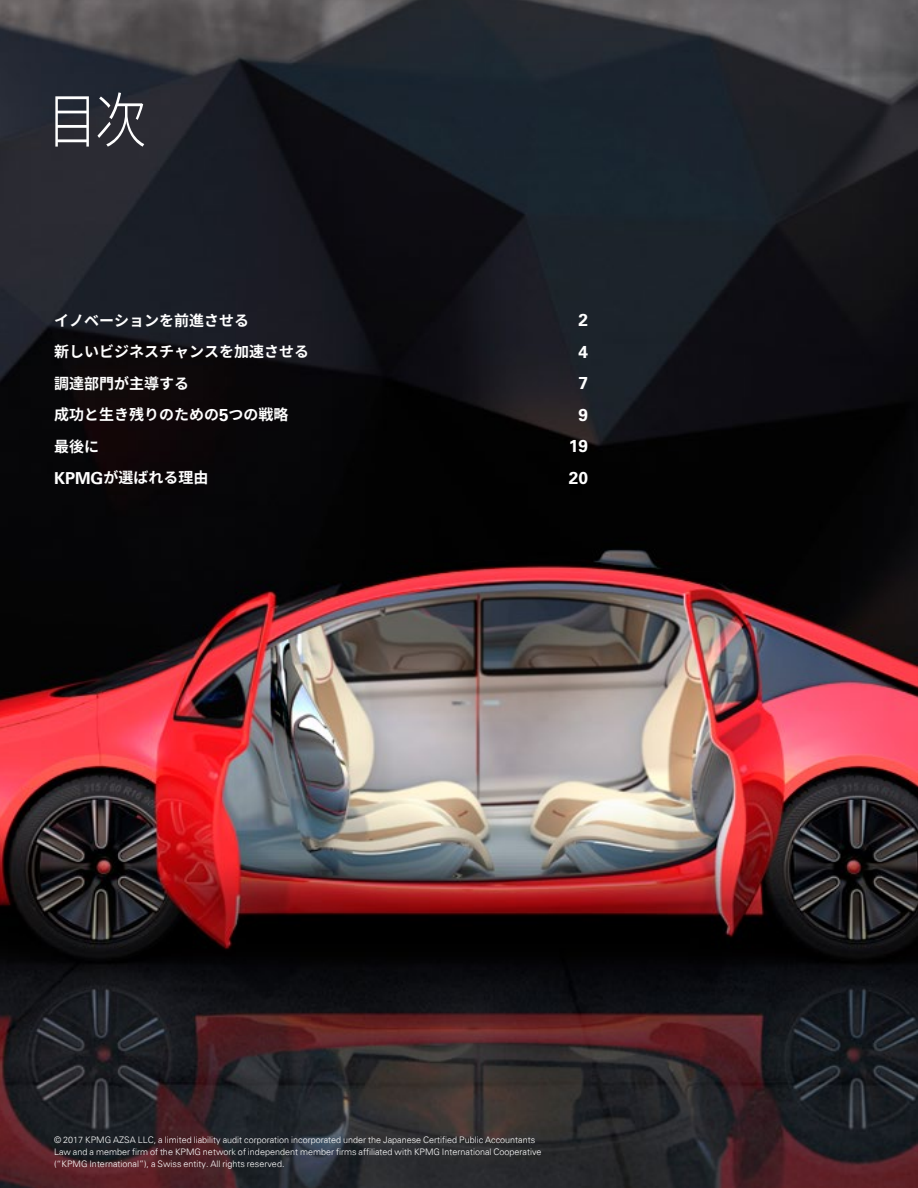
<style>
.page{position:relative;width:918px;height:1188px;background:#fff}
.page>*{position:absolute;margin:0;border:0;box-sizing:border-box;transform-origin:0 0}
.t1{font:300 60px "Noto Sans CJ Kjp";color:#fff;scale:.85 1}
.t2{font:700 17.25px "Univers LT Std";color:#fff}
.t3{font:700 15px "Noto Sans CJ Kjp";color:#fff}
.t4{font:300 9px/12px "Univers 45";color:#fff}
.s1{font-family:"Univers LT Std";font-size:17.25px}
.s2{font-family:"Univers LT Std";font-size:16.5px}
</style>
<div class="page">
<img style="left:0;top:0;width:918px;height:1188px">
<h1 class="t1" style="left:47px;top:87px;width:118px">目次</h1>
<h3 class="t3" style="left:54px;top:312px;width:196px">イノベーションを前進させる</h3>
<h2 class="t2" style="left:578px;top:310px;width:11px">2</h2>
<h3 class="t3" style="left:54px;top:343px;width:256px">新しいビジネスチャンスを加速させる</h3>
<h2 class="t2" style="left:578px;top:342px;width:11px">4</h2>
<h3 class="t3" style="left:54px;top:375px;width:136px">調達部門が主導する</h3>
<h2 class="t2" style="left:578px;top:373px;width:11px">7</h2>
<h3 class="t3" style="left:54px;top:406px;width:236px">成功と生き残りのための<span class="s1">5</span>つの戦略</h3>
<h2 class="t2" style="left:578px;top:405px;width:11px">9</h2>
<h3 class="t3" style="left:54px;top:438px;width:46px">最後に</h3>
<h2 class="t2" style="left:569px;top:436px;width:21px">19</h2>
<h3 class="t3" style="left:54px;top:469px;width:156px"><span class="s2">KPMG</span>が選ばれる理由</h3>
<h2 class="t2" style="left:569px;top:467px;width:21px">20</h2>
<p class="t4" style="left:54px;top:1134px;width:489px">© 2017 KPMG AZSA LLC, a limited liability audit corporation incorporated under the Japanese Certified Public Accountants<br>Law and a member firm of the KPMG network of independent member firms affiliated with KPMG International Cooperative (“KPMG International”), a Swiss entity. All rights reserved.</p>
</div>
